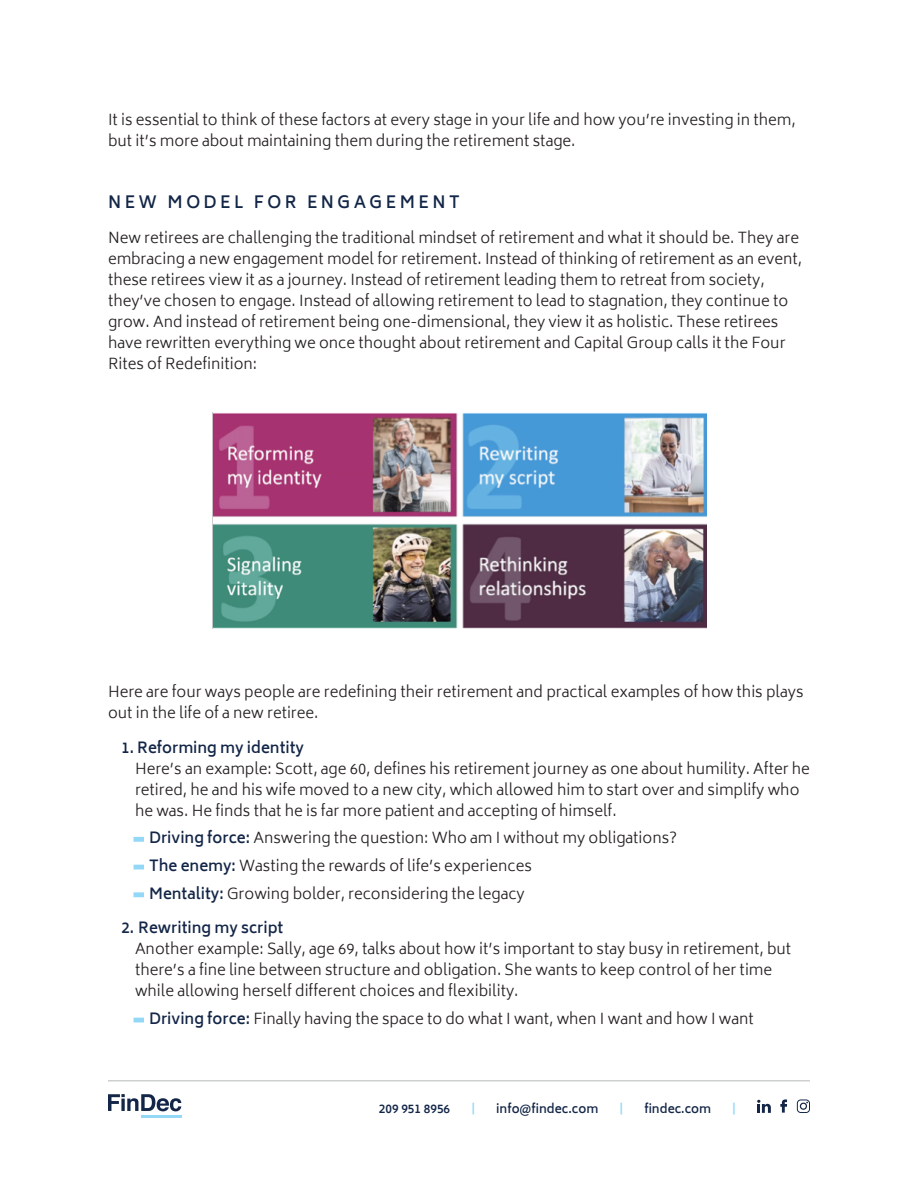
<style>
.page{position:relative;width:918px;height:1188px;background:#fff}
.page>*{position:absolute;margin:0;border:0;box-sizing:border-box;transform-origin:0 0}
.subhead{font:600 16.5px "Biryani";letter-spacing:.21em;color:#132647}
.t1{font:300 15px/21px "Biryani";color:#231f20}
.section_title{font:600 15px "Biryani";color:#132647}
.t2{font:600 12px "Biryani";color:#132647}
.t3{font:600 12px "Biryani";color:#93d9f7}
.s1{font-family:"Helvetica Neue";font-weight:700;color:#93d9f7}
.s2{font-weight:600;color:#132647}
</style>
<div class="page">
<svg style="left:108px;top:1094px;width:73px;height:17px"></svg>
<hr style="left:141px;top:1115px;width:40px;height:3px;background:#93d9f7">
<svg style="left:780px;top:1099px;width:7px;height:14px"></svg>
<svg style="left:757px;top:1100px;width:14px;height:13px"></svg>
<svg style="left:797px;top:1099px;width:13px;height:14px"></svg>
<hr style="left:108px;top:1080px;width:702px;height:2px;background:#cdd0cf">
<div style="left:134px;top:837px;width:10px;height:5px;border:3px solid #93d9f7"></div>
<div style="left:134px;top:865px;width:10px;height:4px;border:3px solid #93d9f7"></div>
<div style="left:134px;top:892px;width:10px;height:5px;border:3px solid #93d9f7"></div>
<div style="left:134px;top:1018px;width:10px;height:4px;border:3px solid #93d9f7"></div>
<img style="left:212px;top:413px;width:495px;height:216px">
<p class="t1" style="left:108px;top:109px;width:689px">It is essential to think of these factors at every stage in your life and how you’re investing in them, but it’s more about maintaining them during the retirement stage.</p>
<p class="subhead" style="left:108px;top:193px;width:353px">NEW MODEL FOR ENGAGEMENT</p>
<p class="t1" style="left:108px;top:227px;width:696px">New retirees are challenging the traditional mindset of retirement and what it should be. They are embracing a new engagement model for retirement. Instead of thinking of retirement as an event, these retirees view it as a journey. Instead of retirement leading them to retreat from society, they’ve chosen to engage. Instead of allowing retirement to lead to stagnation, they continue to grow. And instead of retirement being one-dimensional, they view it as holistic. These retirees have rewritten everything we once thought about retirement and Capital Group calls it the Four Rites of Redefinition:</p>
<p class="t1" style="left:108px;top:681px;width:697px">Here are four ways people are redefining their retirement and practical examples of how this plays out in the life of a new retiree.</p>
<p class="section_title" style="left:122px;top:739px;width:184px">1. Reforming my identity</p>
<p class="t1" style="left:135px;top:758px;width:676px">Here’s an example: Scott, age 60, defines his retirement journey as one about humility. After he retired, he and his wife moved to a new city, which allowed him to start over and simplify who he was. He finds that he is far more patient and accepting of himself.</p>
<p class="t1" style="left:135px;top:828px;width:544px"><span class="s1">–</span> <span class="s2">Driving force:</span> Answering the question: Who am I without my obligations?</p>
<p class="t1" style="left:135px;top:855px;width:398px"><span class="s1">–</span> <span class="s2">The enemy:</span> Wasting the rewards of life’s experiences</p>
<p class="t1" style="left:135px;top:883px;width:391px"><span class="s1">–</span> <span class="s2">Mentality:</span> Growing bolder, reconsidering the legacy</p>
<p class="section_title" style="left:122px;top:919px;width:163px">2. Rewriting my script</p>
<p class="t1" style="left:135px;top:939px;width:658px">Another example: Sally, age 69, talks about how it’s important to stay busy in retirement, but there’s a fine line between structure and obligation. She wants to keep control of her time while allowing herself different choices and flexibility.</p>
<p class="t1" style="left:135px;top:1008px;width:620px"><span class="s1">–</span> <span class="s2">Driving force:</span> Finally having the space to do what I want, when I want and how I want</p>
<p class="t2" style="left:379px;top:1102px;width:73px">209 951 8956</p>
<p class="t3" style="left:471px;top:1102px;width:5px">|</p>
<p class="t2" style="left:496px;top:1102px;width:104px">info@findec.com</p>
<p class="t3" style="left:619px;top:1102px;width:5px">|</p>
<p class="t2" style="left:644px;top:1102px;width:68px">findec.com</p>
<p class="t3" style="left:732px;top:1102px;width:5px">|</p>
</div>
